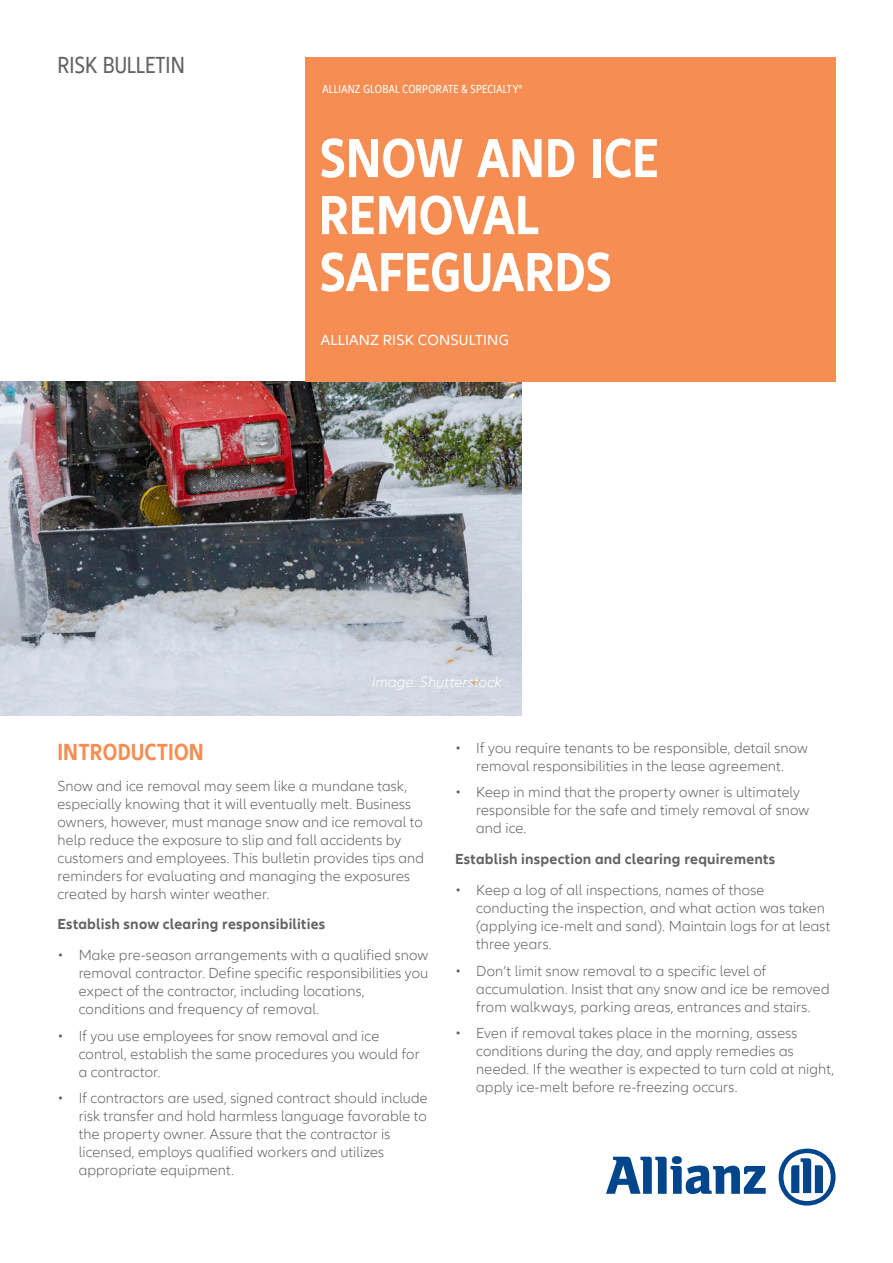
<style>
.page{position:relative;width:893px;height:1263px;background:#fff}
.page>*{position:absolute;margin:0;border:0;box-sizing:border-box;transform-origin:0 0}
.Headline_66pt{font:700 condensed 57px/57px "Allianz Neo";color:#fff}
.Intro_14pt{font:700 condensed 24px "Allianz Neo";letter-spacing:.01em;color:#f68e53}
.t1{font:condensed 24px "Allianz Neo";color:#636366}
.Copy{font:300 15px/18px "Allianz Neo";letter-spacing:.01em;color:#636366}
.Copy_Regular{font:700 15px "Allianz Neo";letter-spacing:.015em;color:#636366}
.Intro_10pt{font:15px "Allianz Neo";letter-spacing:.015em;color:#fff}
.Copy-2{font:italic 300 15px "Allianz Neo";letter-spacing:.01em;color:#fff}
.RunningTitle{font:condensed 12px "Allianz Neo";letter-spacing:.025em;color:#fff}
</style>
<div class="page">
<svg style="left:606px;top:1156px;width:160px;height:38px"></svg>
<svg style="left:779px;top:1148px;width:57px;height:57px"></svg>
<img style="left:0;top:381px;width:521px;height:334px">
<div style="left:305px;top:57px;width:531px;height:324px;background:#f68e53"></div>
<p class="t1" style="left:57px;top:52px;width:129px">RISK BULLETIN</p>
<p class="RunningTitle" style="left:322px;top:83px;width:201px">ALLIANZ GLOBAL CORPORATE &amp; SPECIALTY®</p>
<p class="Headline_66pt" style="left:319px;top:131px;width:342px">SNOW AND ICE<br>REMOVAL</p>
<p class="Headline_66pt" style="left:319px;top:245px;width:294px">SAFEGUARDS</p>
<p class="Intro_10pt" style="left:321px;top:332px;width:189px">ALLIANZ RISK CONSULTING</p>
<p class="Copy-2" style="left:372px;top:674px;width:131px">Image: Shutterstock</p>
<p class="Intro_14pt" style="left:57px;top:738px;width:148px">INTRODUCTION</p>
<p class="Copy" style="left:57px;top:777px;width:368px">Snow and ice removal may seem like a mundane task, especially knowing that it will eventually melt. Business owners, however, must manage snow and ice removal to help reduce the exposure to slip and fall accidents by customers and employees. This bulletin provides tips and reminders for evaluating and managing the exposures created by harsh winter weather.</p>
<p class="Copy_Regular" style="left:57px;top:916px;width:269px">Establish snow clearing responsibilities</p>
<p class="Copy" style="left:79px;top:946px;width:351px;text-indent:-21px">• Make pre-season arrangements with a qualified snow removal contractor. Define specific responsibilities you expect of the contractor, including locations, conditions and frequency of removal.</p>
<p class="Copy" style="left:79px;top:1027px;width:342px;text-indent:-21px">• If you use employees for snow removal and ice control, establish the same procedures you would for a contractor.</p>
<p class="Copy" style="left:79px;top:1089px;width:351px;text-indent:-21px">• If contractors are used, signed contract should include risk transfer and hold harmless language favorable to the property owner. Assure that the contractor is licensed, employs qualified workers and utilizes appropriate equipment.</p>
<p class="Copy" style="left:455px;top:739px;width:354px;text-align:center">• If you require tenants to be responsible, detail snow removal responsibilities in the lease agreement.</p>
<p class="Copy" style="left:476px;top:784px;width:334px;text-indent:-21px">• Keep in mind that the property owner is ultimately responsible for the safe and timely removal of snow and ice.</p>
<p class="Copy_Regular" style="left:455px;top:850px;width:322px">Establish inspection and clearing requirements</p>
<p class="Copy" style="left:476px;top:881px;width:356px;text-indent:-21px">• Keep a log of all inspections, names of those conducting the inspection, and what action was taken (applying ice-melt and sand). Maintain logs for at least three years.</p>
<p class="Copy" style="left:476px;top:962px;width:355px;text-indent:-21px">• Don’t limit snow removal to a specific level of accumulation. Insist that any snow and ice be removed from walkways, parking areas, entrances and stairs.</p>
<p class="Copy" style="left:476px;top:1024px;width:359px;text-indent:-21px">• Even if removal takes place in the morning, assess conditions during the day, and apply remedies as needed. If the weather is expected to turn cold at night, apply ice-melt before re-freezing occurs.</p>
</div>
